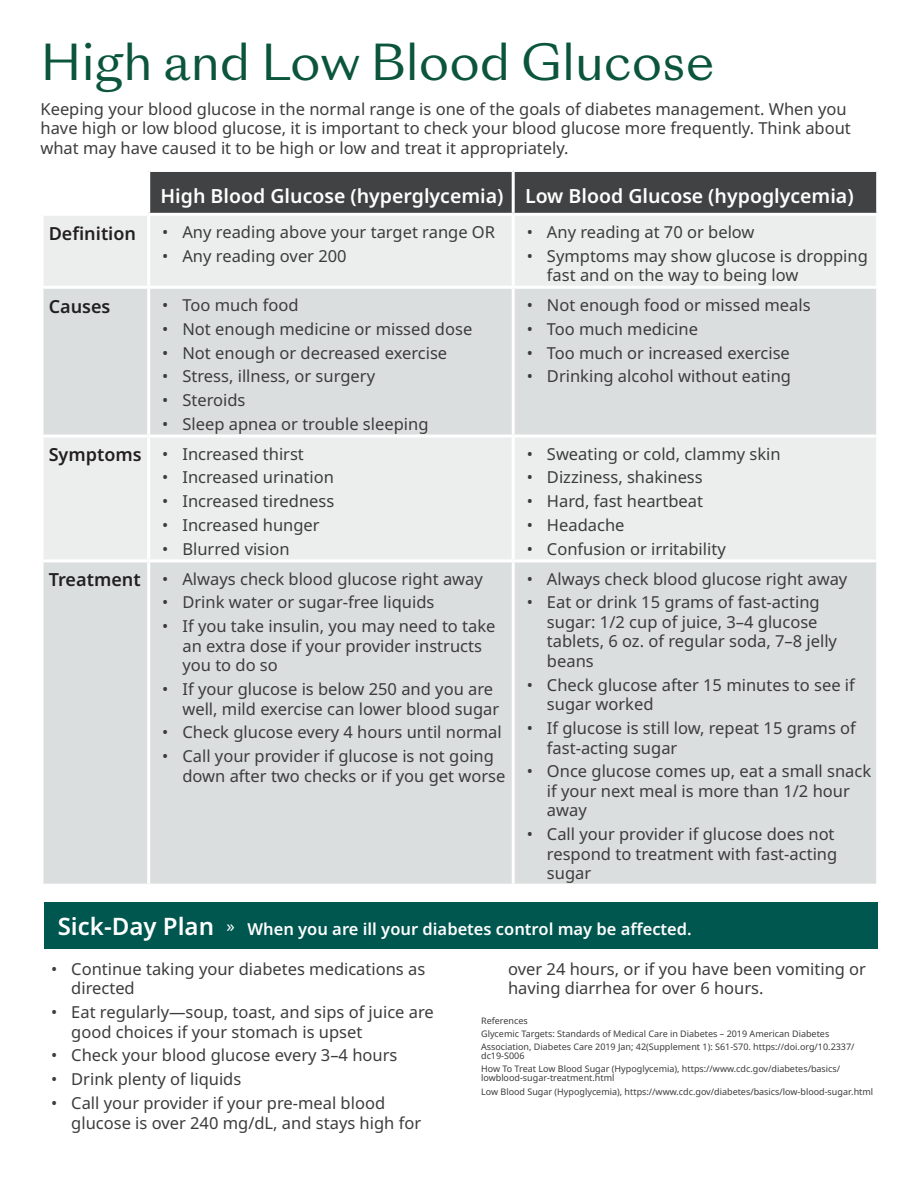
<style>
.page{position:relative;width:918px;height:1188px;background:#fff}
.page>*{position:absolute;margin:0;border:0;box-sizing:border-box;transform-origin:0 0}
.t1{font:48px "Sang Bleu Sunrise Livre";color:#0b553d}
.t2{font:600 19.5px "Noto Sans";color:#fff}
.t3{font:600 18px "Noto Sans";color:#231f20}
.t4{font:16.5px/19.5px "Noto Sans";color:#3c3c3d}
.t5{font:600 16.5px "Noto Sans";color:#fff}
.t6{font:9px/13.4px "Noto Sans";color:#3c3c3d}
.s1{font-weight:600;font-size:18px;color:#231f20}
.s2{font-size:24px}
</style>
<div class="page">
<div style="left:150px;top:172px;width:726px;height:41px;background:#414243"></div>
<div style="left:44px;top:216px;width:832px;height:70px;background:#eceeee"></div>
<svg style="left:44px;top:289px;width:832px;height:595px;background:#dde1e1"></svg>
<hr style="left:512px;top:172px;width:3px;height:41px;background:#fff">
<hr style="left:147px;top:216px;width:3px;height:70px;background:#fff">
<hr style="left:512px;top:216px;width:3px;height:70px;background:#fff">
<svg style="left:43px;top:289px;width:1px;height:146px"></svg>
<hr style="left:147px;top:289px;width:3px;height:146px;background:#fff">
<hr style="left:512px;top:289px;width:3px;height:146px;background:#fff">
<hr style="left:40px;top:435px;width:109px;height:3px;background:#fff">
<hr style="left:149px;top:435px;width:364px;height:3px;background:#fff">
<hr style="left:147px;top:438px;width:3px;height:121px;background:#fff">
<hr style="left:513px;top:435px;width:366px;height:3px;background:#fff">
<hr style="left:512px;top:438px;width:3px;height:121px;background:#fff">
<hr style="left:40px;top:559px;width:109px;height:3px;background:#fff">
<svg style="left:43px;top:562px;width:1px;height:322px"></svg>
<hr style="left:149px;top:559px;width:364px;height:3px;background:#fff">
<hr style="left:147px;top:562px;width:3px;height:322px;background:#fff">
<hr style="left:513px;top:559px;width:366px;height:3px;background:#fff">
<hr style="left:512px;top:562px;width:3px;height:322px;background:#fff">
<div style="left:44px;top:903px;width:834px;height:46px;background:#005750"></div>
<h1 class="t1" style="left:40px;top:29px;width:676px">High and Low Blood Glucose</h1>
<p class="t4" style="left:40px;top:99px;width:812px">Keeping your blood glucose in the normal range is one of the goals of diabetes management. When you have high or low blood glucose, it is important to check your blood glucose more frequently. Think about what may have caused it to be high or low and treat it appropriately.</p>
<p class="t2" style="left:161px;top:182px;width:695px">High Blood Glucose (hyperglycemia) Low Blood Glucose (hypoglycemia)</p>
<p class="t3" style="left:49px;top:220px;width:89px">Definition</p>
<p class="t4" style="left:162px;top:223px;width:334px">• Any reading above your target range OR</p>
<p class="t4" style="left:162px;top:246px;width:186px">• Any reading over 200</p>
<p class="t4" style="left:527px;top:223px;width:229px">• Any reading at 70 or below</p>
<p class="t4" style="left:547px;top:246px;width:322px;text-indent:-20px">• Symptoms may show glucose is dropping fast and on the way to being low</p>
<p class="t3" style="left:49px;top:293px;width:63px">Causes</p>
<p class="t4" style="left:162px;top:296px;width:138px">• Too much food</p>
<p class="t4" style="left:162px;top:319px;width:312px">• Not enough medicine or missed dose</p>
<p class="t4" style="left:162px;top:343px;width:287px">• Not enough or decreased exercise</p>
<p class="t4" style="left:162px;top:367px;width:214px">• Stress, illness, or surgery</p>
<p class="t4" style="left:162px;top:391px;width:85px">• Steroids</p>
<p class="t4" style="left:162px;top:415px;width:268px">• Sleep apnea or trouble sleeping</p>
<p class="t4" style="left:49px;top:444px;width:257px"><span class="s1">Symptoms</span> • Increased thirst</p>
<p class="t4" style="left:162px;top:468px;width:173px">• Increased urination</p>
<p class="t4" style="left:162px;top:492px;width:174px">• Increased tiredness</p>
<p class="t4" style="left:162px;top:516px;width:159px">• Increased hunger</p>
<p class="t4" style="left:162px;top:540px;width:129px">• Blurred vision</p>
<p class="t4" style="left:527px;top:296px;width:285px">• Not enough food or missed meals</p>
<p class="t4" style="left:527px;top:319px;width:173px">• Too much medicine</p>
<p class="t4" style="left:527px;top:343px;width:265px">• Too much or increased exercise</p>
<p class="t4" style="left:527px;top:367px;width:266px">• Drinking alcohol without eating</p>
<p class="t4" style="left:527px;top:444px;width:255px">• Sweating or cold, clammy skin</p>
<p class="t4" style="left:527px;top:468px;width:178px">• Dizziness, shakiness</p>
<p class="t4" style="left:527px;top:492px;width:178px">• Hard, fast heartbeat</p>
<p class="t4" style="left:527px;top:516px;width:99px">• Headache</p>
<p class="t4" style="left:527px;top:540px;width:201px">• Confusion or irritability</p>
<p class="t4" style="left:49px;top:569px;width:436px"><span class="s1">Treatment</span> • Always check blood glucose right away</p>
<p class="t4" style="left:162px;top:593px;width:274px">• Drink water or sugar-free liquids</p>
<p class="t4" style="left:182px;top:617px;width:315px;text-indent:-20px">• If you take insulin, you may need to take an extra dose if your provider instructs you to do so</p>
<p class="t4" style="left:182px;top:680px;width:318px;text-indent:-20px">• If your glucose is below 250 and you are well, mild exercise can lower blood sugar</p>
<p class="t4" style="left:162px;top:723px;width:341px">• Check glucose every 4 hours until normal</p>
<p class="t4" style="left:182px;top:747px;width:324px;text-indent:-20px">• Call your provider if glucose is not going down after two checks or if you get worse</p>
<p class="t4" style="left:527px;top:569px;width:322px">• Always check blood glucose right away</p>
<p class="t4" style="left:547px;top:593px;width:292px;text-indent:-20px">• Eat or drink 15 grams of fast-acting sugar: 1/2 cup of juice, 3–4 glucose tablets, 6 oz. of regular soda, 7–8 jelly beans</p>
<p class="t4" style="left:547px;top:675px;width:309px;text-indent:-20px">• Check glucose after 15 minutes to see if sugar worked</p>
<p class="t4" style="left:547px;top:719px;width:310px;text-indent:-20px">• If glucose is still low, repeat 15 grams of fast-acting sugar</p>
<p class="t4" style="left:547px;top:762px;width:326px;text-indent:-20px">• Once glucose comes up, eat a small snack if your next meal is more than 1/2 hour away</p>
<p class="t4" style="left:547px;top:825px;width:292px;text-indent:-20px">• Call your provider if glucose does not respond to treatment with fast-acting sugar</p>
<p class="t5" style="left:58px;top:917px;width:636px"><span class="s2">Sick-Day Plan</span> <sup>»</sup> When you are ill your diabetes control may be affected.</p>
<p class="t4" style="left:71px;top:959px;width:356px;text-indent:-20px">• Continue taking your diabetes medications as directed</p>
<p class="t4" style="left:71px;top:1003px;width:364px;text-indent:-20px">• Eat regularly—soup, toast, and sips of juice are good choices if your stomach is upset</p>
<p class="t4" style="left:51px;top:1046px;width:348px">• Check your blood glucose every 3–4 hours</p>
<p class="t4" style="left:51px;top:1070px;width:192px">• Drink plenty of liquids</p>
<p class="t4" style="left:71px;top:1094px;width:351px;text-indent:-20px">• Call your provider if your pre-meal blood glucose is over 240 mg/dL, and stays high for</p>
<p class="t4" style="left:508px;top:959px;width:359px">over 24 hours, or if you have been vomiting or having diarrhea for over 6 hours.</p>
<p class="t6" style="left:481px;top:1014px;width:375px">References<br>Glycemic Targets: Standards of Medical Care in Diabetes – 2019 American Diabetes<br>Association, Diabetes Care 2019 Jan; 42(Supplement 1): S61-S70. https://doi.org/10.2337/</p>
<p class="t6" style="left:481px;top:1049px;width:361px">dc19-S006<br>How To Treat Low Blood Sugar (Hypoglycemia), https://www.cdc.gov/diabetes/basics/</p>
<p class="t6" style="left:481px;top:1072px;width:394px">lowblood-sugar-treatment.html<br>Low Blood Sugar (Hypoglycemia), https://www.cdc.gov/diabetes/basics/low-blood-sugar.html</p>
</div>
